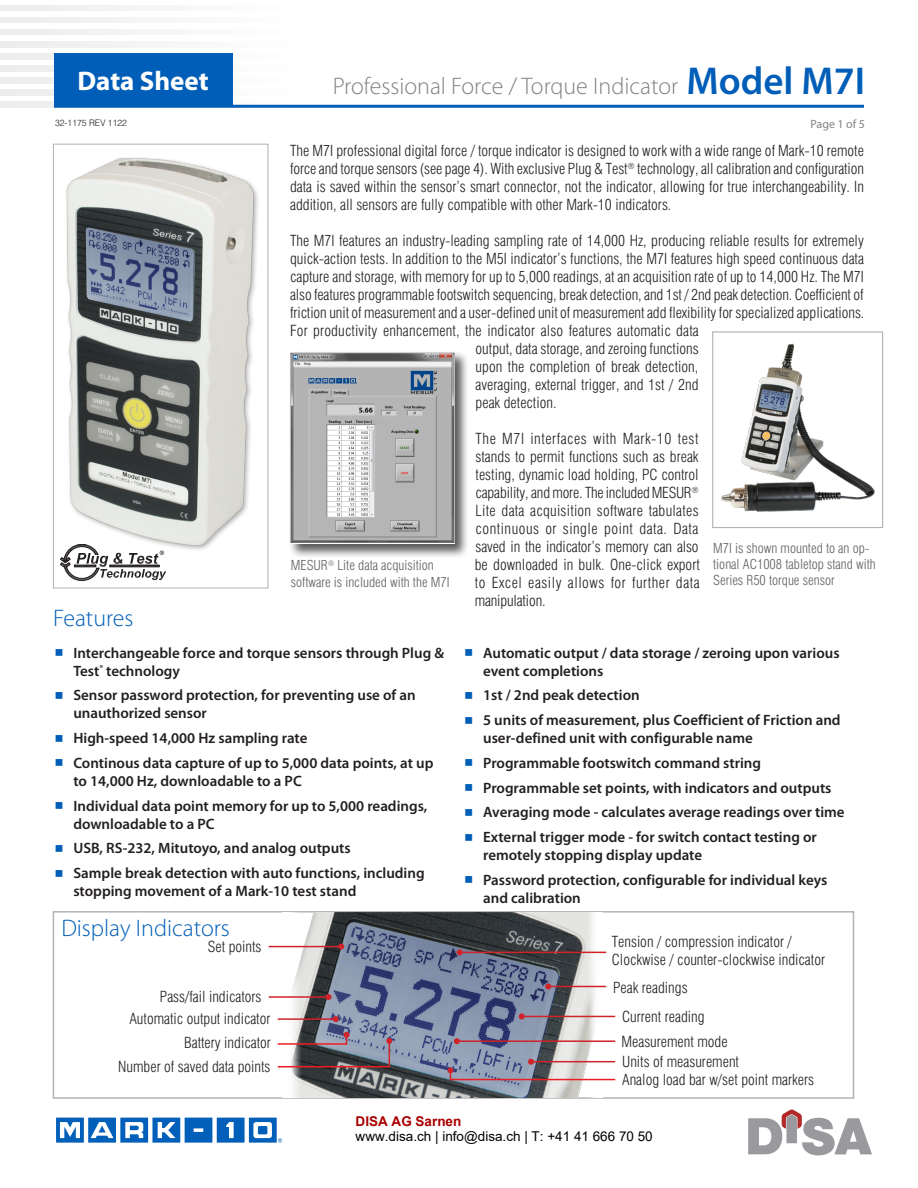
<style>
.page{position:relative;width:918px;height:1188px;background:#fff}
.page>*{position:absolute;margin:0;border:0;box-sizing:border-box;transform-origin:0 0}
.t1{font:700 27px "Myriad Pro";color:#fff}
.t2{font:300 24px "Myriad Pro";color:#808285}
.SECTION_HEADER_LIGHT{font:300 24px "Myriad Pro";color:#005eb8}
.t3{font:300 condensed 15px/18px "Swiss 721 BT";color:#231f20;text-align:justify}
.t4{font:600 15px/18px "Myriad Pro";color:#231f20}
.t5{font:300 condensed 13.5px/16.2px "Swiss 721 BT";color:#5f5f62}
.t6{font:13.5px "Arial";color:#000}
.t7{font:700 13.5px "Arial";color:#a00}
.PAGE_NUMBER{font:12px "Myriad Pro";color:#808285}
.t8{font:300 9px "Swiss 721 BT";color:#231f20}
.s1{font-weight:600;font-size:39px;color:#005eb8}
</style>
<div class="page">
<img style="left:0;top:53px;width:233px;height:6px">
<img style="left:0;top:65px;width:233px;height:6px">
<img style="left:0;top:77px;width:233px;height:7px">
<img style="left:0;top:89px;width:233px;height:7px">
<img style="left:0;top:101px;width:311px;height:7px">
<hr style="left:54px;top:105px;width:810px;height:3px;background:#005eb8">
<div style="left:54px;top:53px;width:178px;height:54px;background:#005eb8"></div>
<div style="left:53px;top:911px;width:801px;height:188px;border:2px solid #b5b3b3"></div>
<img style="left:282px;top:913px;width:320px;height:184px">
<hr style="left:278px;top:1018px;width:58px;height:2px;background:#d1232a">
<svg style="left:333px;top:1016px;width:6px;height:6px"></svg>
<hr style="left:269px;top:996px;width:60px;height:2px;background:#d1232a">
<svg style="left:326px;top:994px;width:6px;height:6px"></svg>
<hr style="left:531px;top:1061px;width:84px;height:1px;background:#d1232a">
<svg style="left:528px;top:1059px;width:6px;height:6px"></svg>
<hr style="left:522px;top:1016px;width:93px;height:1px;background:#d1232a">
<svg style="left:519px;top:1013px;width:6px;height:6px"></svg>
<hr style="left:548px;top:986px;width:58px;height:1px;background:#d1232a">
<svg style="left:545px;top:983px;width:6px;height:6px"></svg>
<svg style="left:386px;top:1038px;width:6px;height:28px"></svg>
<hr style="left:278px;top:1066px;width:112px;height:1px;background:#ee1d23">
<svg style="left:344px;top:1032px;width:6px;height:13px"></svg>
<hr style="left:278px;top:1043px;width:69px;height:2px;background:#ee1d23">
<hr style="left:269px;top:946px;width:72px;height:1px;background:#d1232a">
<svg style="left:338px;top:944px;width:6px;height:6px"></svg>
<img style="left:721px;top:343px;width:154px;height:169px">
<div style="left:712px;top:331px;width:171px;height:197px;border:1px solid #b4b2b3"></div>
<svg style="left:60px;top:556px;width:106px;height:25px"></svg>
<img style="left:64px;top:158px;width:194px;height:398px">
<div style="left:53px;top:144px;width:215px;height:444px;border:1px solid #b4b2b3"></div>
<div style="left:289px;top:351px;width:180px;height:208px;background:#231f20;opacity:.75"></div>
<img style="left:290px;top:352px;width:164px;height:192px">
<hr style="left:457px;top:1040px;width:158px;height:2px;background:#d1232a">
<svg style="left:454px;top:1038px;width:6px;height:6px"></svg>
<svg style="left:447px;top:1067px;width:6px;height:13px"></svg>
<hr style="left:450px;top:1079px;width:165px;height:1px;background:#ee1d23">
<hr style="left:460px;top:952px;width:146px;height:1px;background:#d1232a">
<svg style="left:457px;top:949px;width:6px;height:6px"></svg>
<svg style="left:56px;top:1118px;width:226px;height:25px"></svg>
<img style="left:748px;top:1109px;width:123px;height:47px">
<h1 class="t1" style="left:78px;top:63px;width:133px">Data Sheet</h1>
<p class="t2" style="left:333px;top:72px;width:534px">Professional Force / Torque Indicator <span class="s1">Model M7I</span></p>
<p class="t8" style="left:55px;top:117px;width:73px">32-1175 REV 1122</p>
<p class="SECTION_HEADER_LIGHT" style="left:53px;top:604px;width:82px">Features</p>
<p class="PAGE_NUMBER" style="left:810px;top:116px;width:56px">Page 1 of 5</p>
<p class="t3" style="left:290px;top:141px;width:576px">The M7I professional digital force / torque indicator is designed to work with a wide range of Mark-10 remote force and torque sensors (see page 4). With exclusive Plug &amp; Test<sup>®</sup> technology, all calibration and configuration data is saved within the sensor’s smart connector, not the indicator, allowing for true interchangeability. In addition, all sensors are fully compatible with other Mark-10 indicators.</p>
<p class="t3" style="left:290px;top:231px;width:575px">The M7I features an industry-leading sampling rate of 14,000 Hz, producing reliable results for extremely</p>
<p class="t3" style="left:290px;top:249px;width:575px">quick-action tests. In addition to the M5I indicator’s functions, the M7I features high speed continuous data</p>
<p class="t3" style="left:290px;top:267px;width:575px">capture and storage, with memory for up to 5,000 readings, at an acquisition rate of up to 14,000 Hz. The M7I</p>
<p class="t3" style="left:290px;top:285px;width:575px">also features programmable footswitch sequencing, break detection, and 1st / 2nd peak detection. Coefficient of</p>
<p class="t3" style="left:290px;top:303px;width:576px">friction unit of measurement and a user-defined unit of measurement add flexibility for specialized applications.</p>
<p class="t3" style="left:290px;top:321px;width:410px">For productivity enhancement, the indicator also features automatic data</p>
<p class="t3" style="left:476px;top:339px;width:225px">output, data storage, and zeroing functions</p>
<p class="t3" style="left:476px;top:357px;width:224px">upon the completion of break detection,</p>
<p class="t3" style="left:476px;top:375px;width:225px">averaging, external trigger, and 1st / 2nd</p>
<p class="t3" style="left:476px;top:393px;width:82px">peak detection.</p>
<p class="t3" style="left:475px;top:429px;width:227px">The M7I interfaces with Mark-10 test stands to permit functions such as break testing, dynamic load holding, PC control capability, and more. The included MESUR<sup>® </sup>Lite data acquisition software tabulates continuous or single point data. Data saved in the indicator’s memory can also be downloaded in bulk. One-click export to Excel easily allows for further data manipulation.</p>
<p class="t5" style="left:713px;top:540px;width:164px">M7I is shown mounted to an op&shy;tional AC1008 tabletop stand with<br>Series R50 torque sensor</p>
<p class="t5" style="left:291px;top:557px;width:160px">MESUR<sup>®</sup> Lite data acquisition software is included with the M7I</p>
<p class="t4" style="left:73px;top:643px;width:372px">Interchangeable force and torque sensors through Plug &amp;<br>Test<sup>®</sup> technology</p>
<p class="t4" style="left:73px;top:686px;width:344px">Sensor password protection, for preventing use of an unauthorized sensor</p>
<p class="t4" style="left:73px;top:729px;width:236px">High-speed 14,000 Hz sampling rate</p>
<p class="t4" style="left:73px;top:753px;width:362px">Continous data capture of up to 5,000 data points, at up to 14,000 Hz, downloadable to a PC</p>
<p class="t4" style="left:73px;top:796px;width:355px">Individual data point memory for up to 5,000 readings, downloadable to a PC</p>
<p class="t4" style="left:73px;top:839px;width:279px">USB, RS-232, Mitutoyo, and analog outputs</p>
<p class="t4" style="left:73px;top:864px;width:353px">Sample break detection with auto functions, including stopping movement of a Mark-10 test stand</p>
<p class="SECTION_HEADER_LIGHT" style="left:61px;top:914px;width:170px">Display Indicators</p>
<p class="t3" style="left:208px;top:938px;width:55px">Set points</p>
<p class="t3" style="left:160px;top:987px;width:103px">Pass/fail indicators</p>
<p class="t3" style="left:129px;top:1009px;width:143px">Automatic output indicator</p>
<p class="t3" style="left:184px;top:1033px;width:88px">Battery indicator</p>
<p class="t3" style="left:118px;top:1058px;width:154px">Number of saved data points</p>
<p class="t4" style="left:483px;top:643px;width:358px">Automatic output / data storage / zeroing upon various event completions</p>
<p class="t4" style="left:483px;top:686px;width:158px">1st / 2nd peak detection</p>
<p class="t4" style="left:483px;top:711px;width:359px">5 units of measurement, plus Coefficient of Friction and user-defined unit with configurable name</p>
<p class="t4" style="left:483px;top:753px;width:279px">Programmable footswitch command string</p>
<p class="t4" style="left:483px;top:778px;width:350px">Programmable set points, with indicators and outputs</p>
<p class="t4" style="left:483px;top:803px;width:363px">Averaging mode - calculates average readings over time</p>
<p class="t4" style="left:483px;top:828px;width:335px">External trigger mode - for switch contact testing or remotely stopping display update</p>
<p class="t4" style="left:483px;top:870px;width:346px">Password protection, configurable for individual keys and calibration</p>
<p class="t3" style="left:612px;top:933px;width:182px">Tension / compression indicator /</p>
<p class="t3" style="left:612px;top:951px;width:215px">Clockwise / counter-clockwise indicator</p>
<p class="t3" style="left:613px;top:978px;width:76px">Peak readings</p>
<p class="t3" style="left:622px;top:1008px;width:84px">Current reading</p>
<p class="t3" style="left:621px;top:1032px;width:108px">Measurement mode</p>
<p class="t3" style="left:622px;top:1071px;width:193px">Analog load bar w/set point markers</p>
<p class="t3" style="left:622px;top:1053px;width:118px">Units of measurement</p>
<p class="t7" style="left:356px;top:1112px;width:107px">DISA AG Sarnen</p>
<p class="t6" style="left:356px;top:1126px;width:299px">www.disa.ch | info@disa.ch | T: +41 41 666 70 50</p>
</div>
